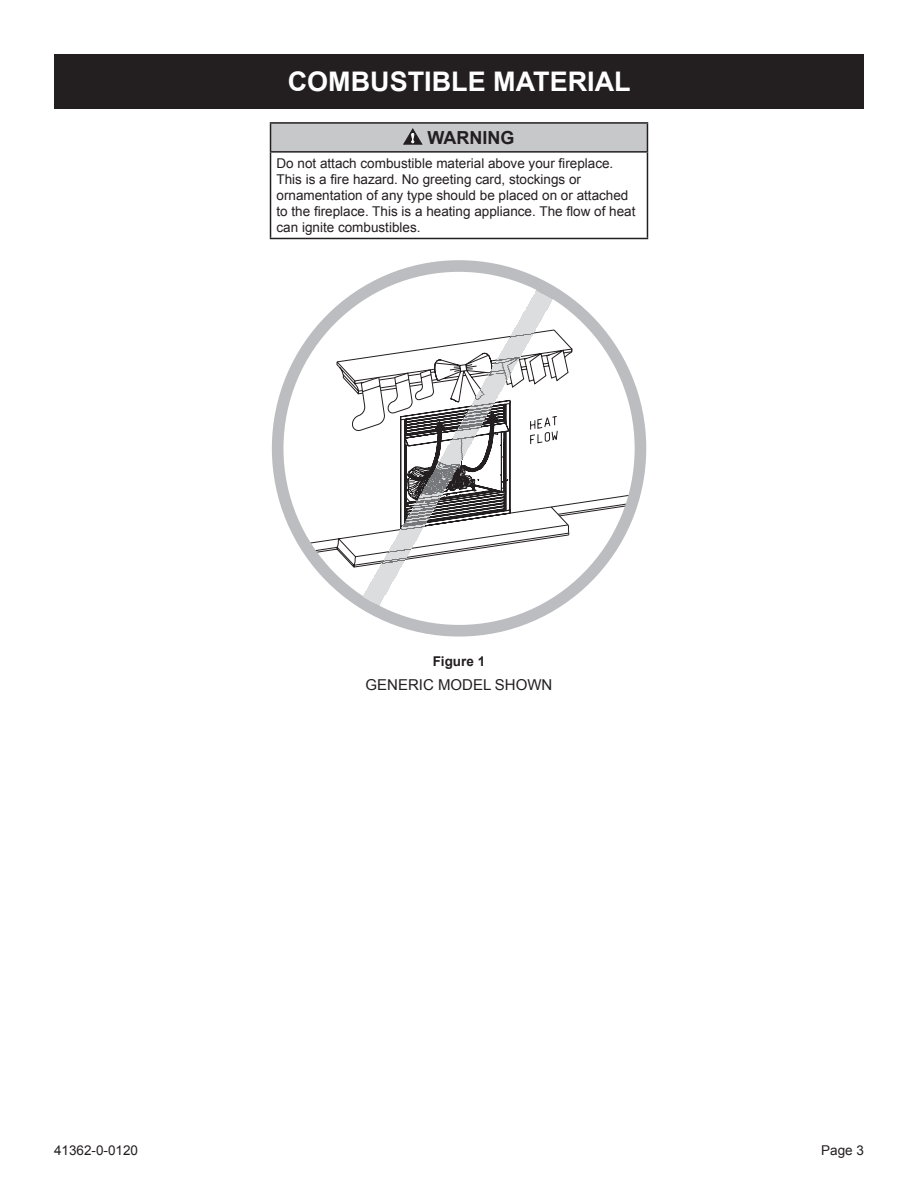
<style>
.page{position:relative;width:918px;height:1188px;background:#fff}
.page>*{position:absolute;margin:0;border:0;box-sizing:border-box;transform-origin:0 0}
.t1{font:700 27px "Arial";color:#fff}
.t2{font:700 18px "Arial";color:#231f20}
.t3{font:15px "Arial";color:#231f20}
.t4{font:13.5px/16.2px "Arial";color:#231f20}
.t5{font:700 13.5px "Arial";color:#231f20}
</style>
<div class="page">
<div style="left:271px;top:123px;width:376px;height:29px;background:#c7c8ca"></div>
<hr style="left:270px;top:122px;width:378px;height:2px;background:#231f20">
<svg style="left:270px;top:124px;width:1px;height:27px"></svg>
<svg style="left:647px;top:124px;width:1px;height:27px"></svg>
<hr style="left:270px;top:151px;width:378px;height:2px;background:#231f20">
<hr style="left:270px;top:153px;width:1px;height:85px;background:#231f20">
<hr style="left:647px;top:153px;width:1px;height:85px;background:#231f20">
<hr style="left:270px;top:238px;width:378px;height:1px;background:#231f20">
<svg style="left:404px;top:129px;width:18px;height:15px"></svg>
<svg style="left:588px;top:329px;width:42px;height:207px"></svg>
<svg style="left:573px;top:360px;width:62px;height:166px"></svg>
<svg style="left:304px;top:329px;width:269px;height:239px"></svg>
<div style="left:272px;top:260px;width:374px;height:377px;border:12px solid #bcbdc0;border-radius:50%"></div>
<svg style="left:361px;top:285px;width:194px;height:326px"></svg>
<div style="left:54px;top:54px;width:810px;height:54px;background:#231f20"></div>
<h1 class="t1" style="left:288px;top:63px;width:344px">COMBUSTIBLE MATERIAL</h1>
<h2 class="t2" style="left:427px;top:126px;width:88px">WARNING</h2>
<p class="t4" style="left:277px;top:155px;width:360px">Do not attach combustible material above your fireplace.<br>This is a fire hazard. No greeting card, stockings or ornamentation of any type should be placed on or attached to the fireplace. This is a heating appliance. The flow of heat can ignite combustibles.</p>
<p class="t5" style="left:433px;top:652px;width:54px">Figure 1</p>
<p class="t3" style="left:366px;top:675px;width:188px">GENERIC MODEL SHOWN</p>
<p class="t4" style="left:54px;top:1143px;width:86px">41362-0-0120</p>
<p class="t4" style="left:821px;top:1143px;width:44px">Page 3</p>
</div>
